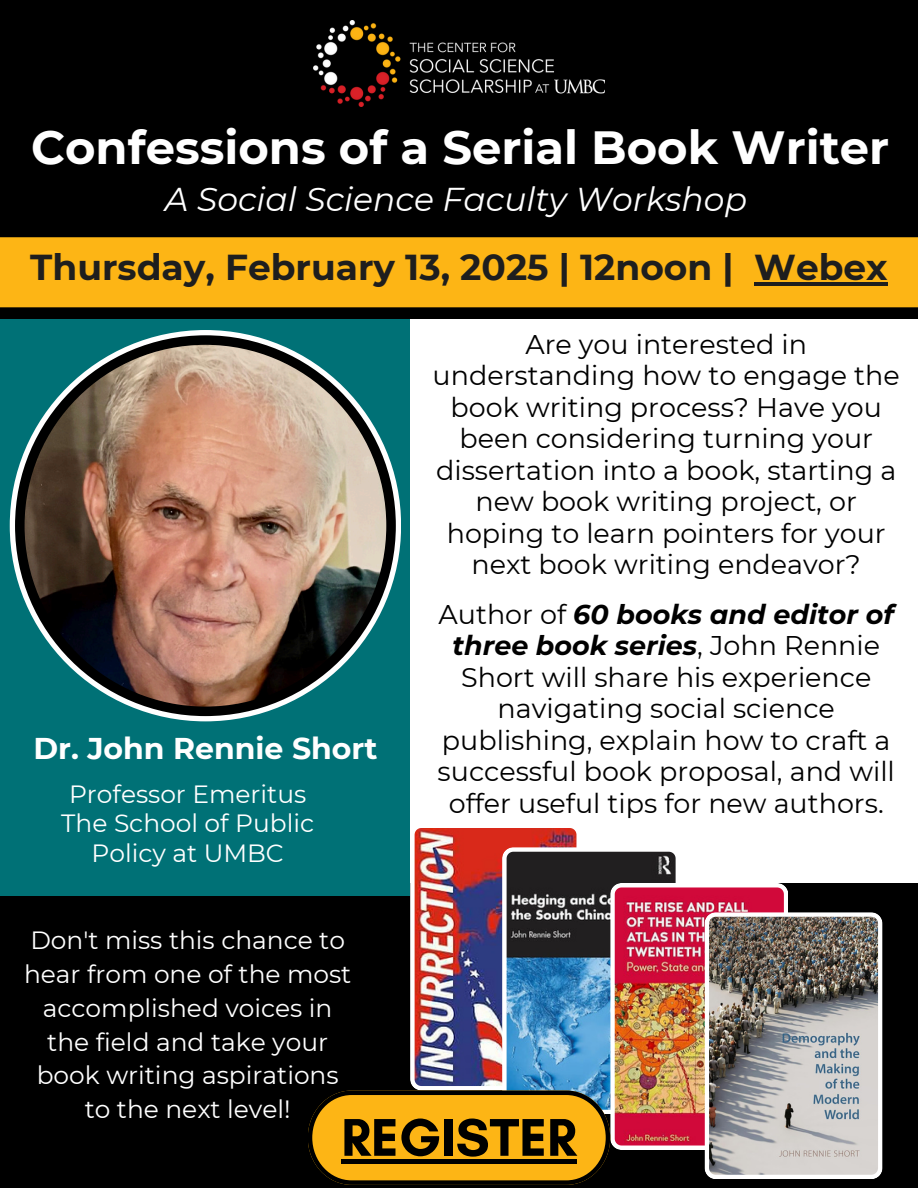
<style>
.page{position:relative;width:918px;height:1188px;background:#000}
.page>*{position:absolute;margin:0;border:0;box-sizing:border-box;transform-origin:0 0}
.t1{font:700 54px "Glacial Indifference";color:#000}
.t2{font:700 46.5px "Montserrat";color:#fff}
.t3{font:700 36px "Montserrat";color:#1e1e1e}
.t4{font:italic 33px "Montserrat";color:#fff}
.t5{font:700 30px "Montserrat";color:#fff}
.t6{font:27px/31.5px "Montserrat";color:#000;text-align:center}
.t7{font:24.9px/33.8px "Montserrat";color:#fff;text-align:center}
.s1{font-weight:700;font-style:italic}
</style>
<div class="page">
<div style="left:0;top:319px;width:918px;height:564px;background:#fff"></div>
<div style="left:0;top:304px;width:410px;height:591px;background:#007176"></div>
<svg style="left:0;top:237px;width:918px;height:81px;background:#da9c12"></svg>
<div style="left:10px;top:330px;width:391px;height:391px;background:#fff;border-radius:50%"></div>
<div style="left:15px;top:335px;width:381px;height:381px;background:#000;border-radius:50%"></div>
<img style="left:25px;top:345px;width:361px;height:362px;border-radius:50%">
<img style="left:313px;top:21px;width:292px;height:85px">
<img style="left:410px;top:828px;width:167px;height:262px">
<svg style="left:502px;top:847px;width:174px;height:244px;background:#4b6e88"></svg>
<img style="left:610px;top:883px;width:178px;height:267px">
<img style="left:705px;top:912px;width:177px;height:267px">
<svg style="left:308px;top:1091px;width:302px;height:94px;background:#d29714"></svg>
<div style="left:341px;top:1159px;width:236px;height:5px;background:#000"></div>
<hr style="left:754px;top:282px;width:134px;height:3px;background:#1e1e1e">
<h4 class="t2" style="left:31px;top:119px;width:860px">Confessions of a Serial Book Writer</h4>
<p class="t4" style="left:165px;top:179px;width:584px">A Social Science Faculty Workshop</p>
<p class="t3" style="left:30px;top:245px;width:859px">Thursday, February 13, 2025 | 12noon | Webex</p>
<p class="t5" style="left:33px;top:730px;width:346px">Dr. John Rennie Short</p>
<p class="t7" style="left:69px;top:777px;width:239px">Professor Emeritus</p>
<p class="t7" style="left:61px;top:809px;width:254px;line-height:29.2px">The School of Public<br>Policy at UMBC</p>
<h5 class="t6" style="left:433px;top:328px;width:469px">Are you interested in understanding how to engage the book writing process? Have you been considering turning your dissertation into a book, starting a new book writing project, or hoping to learn pointers for your next book writing endeavor?</h5>
<p class="t6" style="left:438px;top:598px;width:459px">Author of <span class="s1">60 books and editor of three book series</span>, John Rennie<br>Short will share his experience navigating social science publishing, explain how to craft a successful book proposal, and will offer useful tips for new authors.</p>
<p class="t7" style="left:24px;top:923px;width:329px">Don't miss this chance to hear from one of the most accomplished voices in the field and take your book writing aspirations to the next level!</p>
<h3 class="t1" style="left:341px;top:1104px;width:237px">REGISTER</h3>
</div>
